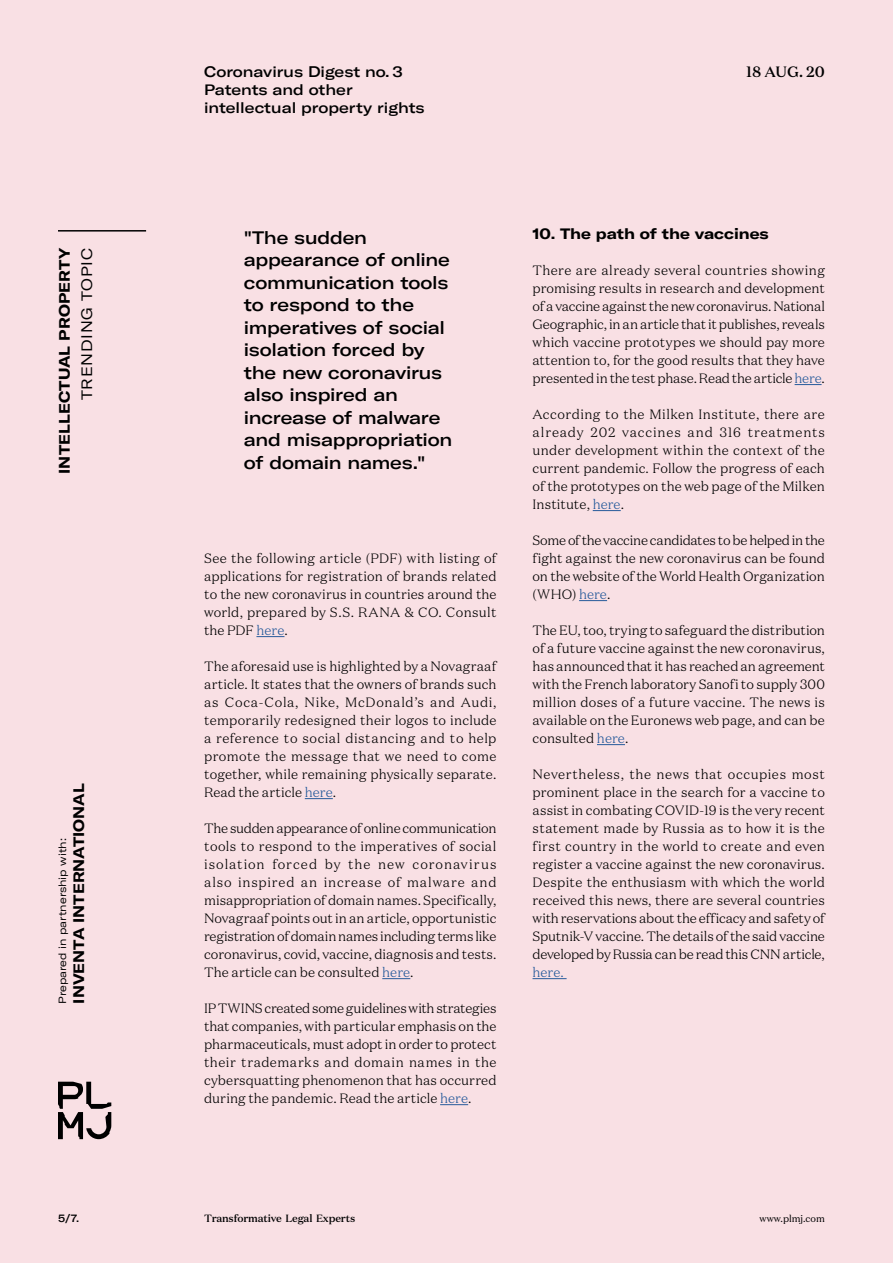
<style>
.page{position:relative;width:893px;height:1263px;background:#f9e0e4}
.page>*{position:absolute;margin:0;border:0;box-sizing:border-box;transform-origin:0 0}
.t1{font:500 expanded 18px/22.5px "GT America";letter-spacing:-.01em;color:#000}
.t2{font:700 expanded 15px "GT America";color:#000}
.t3{font:500 expanded 15px/18px "GT America";color:#000}
.t4{font:expanded 15px "GT America";letter-spacing:.05em;color:#000}
.t5{font:500 15px "Domaine Text";color:#000}
.t6{font:300 13.5px/18px "Domaine Text";color:#000;text-align:justify}
.t7{font:300 13.5px "Domaine Text";color:#275b9b}
.t8{font:expanded 10.5px "GT America";color:#000}
.t9{font:500 10.5px "Domaine Text";letter-spacing:-.02em;color:#000}
.t10{font:500 expanded 10.5px "GT America";color:#000}
.t11{font:9.75px "Domaine Text";color:#000}
.s1{color:#275b9b}
</style>
<div class="page">
<svg style="left:256px;top:636px;width:28px;height:1px"></svg>
<svg style="left:305px;top:798px;width:28px;height:1px"></svg>
<svg style="left:382px;top:978px;width:28px;height:1px"></svg>
<svg style="left:440px;top:1104px;width:28px;height:1px"></svg>
<svg style="left:795px;top:384px;width:27px;height:1px"></svg>
<svg style="left:593px;top:510px;width:28px;height:1px"></svg>
<svg style="left:579px;top:600px;width:28px;height:1px"></svg>
<svg style="left:597px;top:744px;width:28px;height:1px"></svg>
<hr style="left:532px;top:978px;width:35px;height:1px;background:#275b9b">
<hr style="left:58px;top:230px;width:88px;height:2px;background:#000">
<svg style="left:58px;top:1082px;width:53px;height:57px"></svg>
<p class="t2" style="left:55px;top:474px;width:228px;rotate:-90deg">INTELLECTUAL PROPERTY</p>
<p class="t4" style="left:78px;top:400px;width:154px;rotate:-90deg">TRENDING TOPIC</p>
<p class="t2" style="left:69px;top:1003px;width:222px;rotate:-90deg">INVENTA INTERNATIONAL</p>
<p class="t8" style="left:56px;top:1003px;width:167px;rotate:-90deg">Prepared in partnership with:</p>
<p class="t10" style="left:58px;top:1211px;width:23px">5/7.</p>
<p class="t3" style="left:204px;top:63px;width:200px">Coronavirus Digest no. 3</p>
<p class="t5" style="left:746px;top:62px;width:80px">18 AUG. 20</p>
<p class="t3" style="left:204px;top:81px;width:222px">Patents and other intellectual property rights</p>
<h1 class="t1" style="left:244px;top:226px;width:210px">"The sudden appearance of online communication tools to respond to the imperatives of social isolation forced by the new coronavirus also inspired an increase of malware and misappropriation of domain names."</h1>
<p class="t6" style="left:204px;top:549px;width:294px">See the following article (PDF) with listing of applications for registration of brands related to the new coronavirus in countries around the world, prepared by S.S. RANA &amp; CO. Consult the PDF <span class="s1">here</span>.</p>
<p class="t6" style="left:204px;top:657px;width:294px">The aforesaid use is highlighted by a Novagraaf article. It states that the owners of brands such as Coca-Cola, Nike, McDonald’s and Audi, temporarily redesigned their logos to include a reference to social distancing and to help promote the message that we need to come together, while remaining physically separate.<br>Read the article <span class="s1">here</span>.</p>
<p class="t6" style="left:204px;top:819px;width:294px">The sudden appearance of online communication tools to respond to the imperatives of social isolation forced by the new coronavirus also inspired an increase of malware and misappropriation of domain names. Specifically, Novagraaf points out in an article, opportunistic registration of domain names including terms like coronavirus, covid, vaccine, diagnosis and tests.<br>The article can be consulted <span class="s1">here</span>.</p>
<p class="t6" style="left:204px;top:999px;width:294px">IP TWINS created some guidelines with strategies that companies, with particular emphasis on the pharmaceuticals, must adopt in order to protect their trademarks and domain names in the cybersquatting phenomenon that has occurred during the pandemic. Read the article <span class="s1">here</span>.</p>
<p class="t2" style="left:532px;top:224px;width:238px">10. The path of the vaccines</p>
<p class="t6" style="left:532px;top:261px;width:294px">There are already several countries showing promising results in research and development of a vaccine against the new coronavirus. National Geographic, in an article that it publishes, reveals which vaccine prototypes we should pay more attention to, for the good results that they have presented in the test phase. Read the article <span class="s1">here</span>.</p>
<p class="t6" style="left:532px;top:405px;width:294px">According to the Milken Institute, there are already 202 vaccines and 316 treatments under development within the context of the current pandemic. Follow the progress of each of the prototypes on the web page of the Milken Institute, <span class="s1">here</span>.</p>
<p class="t6" style="left:532px;top:531px;width:294px">Some of the vaccine candidates to be helped in the fight against the new coronavirus can be found on the website of the World Health Organization (WHO) <span class="s1">here</span>.</p>
<p class="t6" style="left:532px;top:621px;width:294px">The EU, too, trying to safeguard the distribution of a future vaccine against the new coronavirus, has announced that it has reached an agreement with the French laboratory Sanofi to supply 300 million doses of a future vaccine. The news is available on the Euronews web page, and can be consulted <span class="s1">here</span>.</p>
<p class="t6" style="left:532px;top:765px;width:294px">Nevertheless, the news that occupies most prominent place in the search for a vaccine to assist in combating COVID-19 is the very recent statement made by Russia as to how it is the first country in the world to create and even register a vaccine against the new coronavirus.<br>Despite the enthusiasm with which the world received this news, there are several countries with reservations about the efficacy and safety of Sputnik-V vaccine. The details of the said vaccine developed by Russia can be read this CNN article,</p>
<p class="t7" style="left:532px;top:964px;width:33px">here.</p>
<p class="t9" style="left:204px;top:1211px;width:153px">Transformative Legal Experts</p>
<p class="t11" style="left:760px;top:1212px;width:67px">www.plmj.com</p>
</div>
